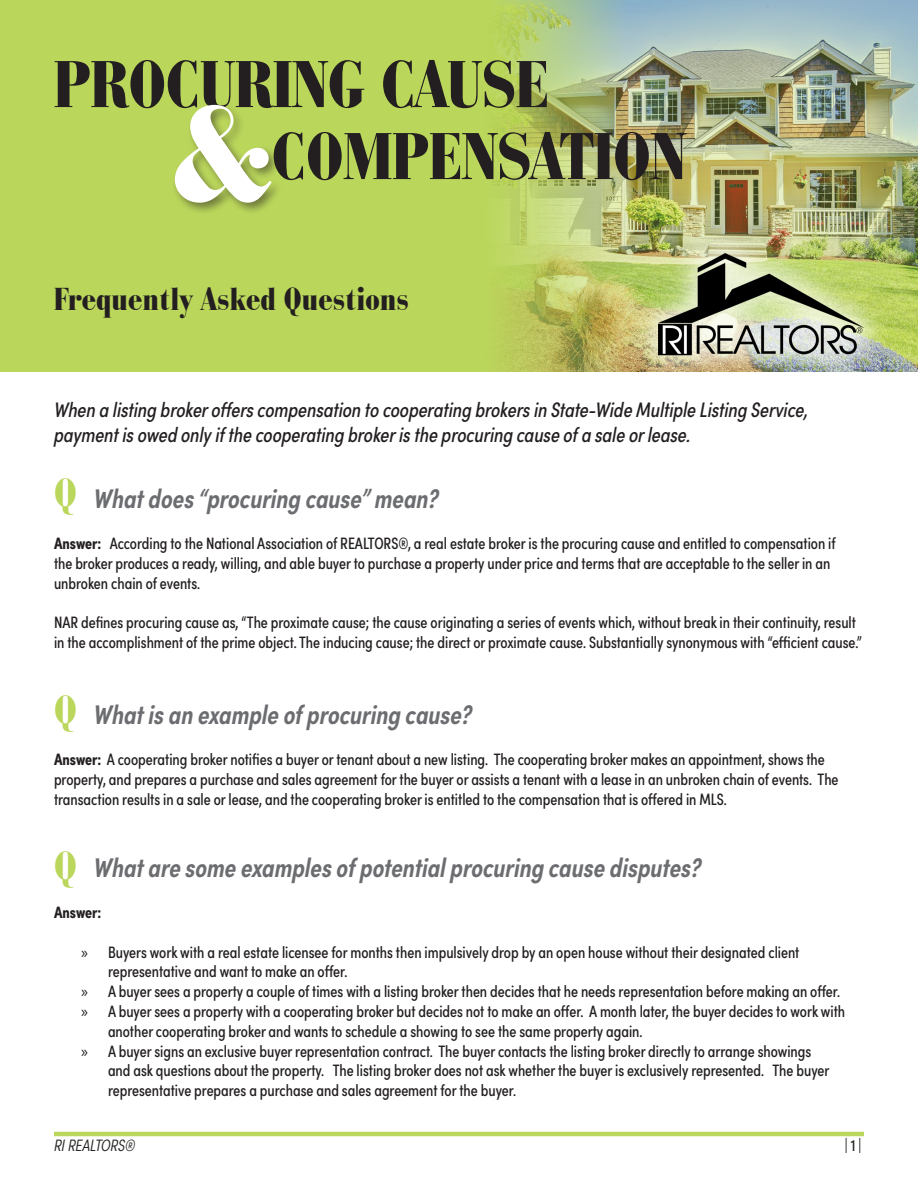
<style>
.page{position:relative;width:918px;height:1188px;background:#fff}
.page>*{position:absolute;margin:0;border:0;box-sizing:border-box;transform-origin:0 0}
.t1{font:900 condensed 148.5px "Bauer Bodoni BT";color:#fff}
.t2{font:900 condensed 69px "Bauer Bodoni BT";color:#231f20}
.Q{font:900 condensed 42px "Bauer Bodoni BT";color:#bbd75b}
.t3{font:900 condensed 33px "Bauer Bodoni BT";color:#231f20}
.question{font:italic 600 27px "Sofia Pro Condensed";color:#6c6d70}
.main_text{font:italic 21px/25.2px "Sofia Pro Condensed";color:#231f20}
.main_text-2{font:16.5px/19.8px "Sofia Pro Condensed";color:#231f20}
.t4{font:italic 300 16.5px "Sofia Pro Condensed";color:#231f20}
.main_text-3{font:700 16.5px "Sofia Pro Condensed";color:#231f20}
.s1{font-weight:700}
.s2{font-family:"Myriad Pro"}
</style>
<div class="page">
<hr style="left:54px;top:1132px;width:810px;height:4px;background:#bbd75b">
<div style="left:0;top:0;width:918px;height:372px;background:#bbd75b"></div>
<img style="left:495px;top:0;width:423px;height:372px">
<div style="left:172px;top:102px;width:112px;height:113px;background:#231f20;opacity:.5"></div>
<div style="left:627px;top:224px;width:266px;height:163px;background:#fff;opacity:.75"></div>
<img style="left:659px;top:254px;width:205px;height:102px">
<p class="t2" style="left:54px;top:41px;width:496px">PROCURING CAUSE</p>
<p class="t2" style="left:272px;top:113px;width:416px">COMPENSATION</p>
<p class="t1" style="left:172px;top:59px;width:103px">&amp;</p>
<p class="t3" style="left:54px;top:278px;width:357px">Frequently Asked Questions</p>
<p class="main_text" style="left:54px;top:396px;width:756px">When a listing broker offers compensation to cooperating brokers in State-Wide Multiple Listing Service, payment is owed only if the cooperating broker is the procuring cause of a sale or lease.</p>
<p class="Q" style="left:54px;top:467px;width:24px">Q</p>
<p class="question" style="left:94px;top:478px;width:347px">What does “procuring cause” mean?</p>
<p class="main_text-2" style="left:54px;top:532px;width:783px"><span class="s1">Answer:</span> According to the National Association of REALTORS®, a real estate broker is the procuring cause and entitled to compensation if the broker produces a ready, willing, and able buyer to purchase a property under price and terms that are acceptable to the seller in an unbroken chain of events.</p>
<p class="main_text-2" style="left:54px;top:612px;width:809px">NAR defines procuring cause as, “The proximate cause; the cause originating a series of events which, without break in their continuity, result in the accomplishment of the prime object. The inducing cause; the direct or proximate cause. Substantially synonymous with “efficient cause.”</p>
<p class="Q" style="left:54px;top:684px;width:24px">Q</p>
<p class="question" style="left:94px;top:694px;width:380px">What is an example of procuring cause?</p>
<p class="main_text-2" style="left:54px;top:748px;width:786px"><span class="s1">Answer:</span> A cooperating broker notifies a buyer or tenant about a new listing. The cooperating broker makes an appointment, shows the property, and prepares a purchase and sales agreement for the buyer or assists a tenant with a lease in an unbroken chain of events. The transaction results in a sale or lease, and the cooperating broker is entitled to the compensation that is offered in MLS.</p>
<p class="Q" style="left:54px;top:839px;width:24px">Q</p>
<p class="question" style="left:94px;top:847px;width:609px">What are some examples of potential procuring cause disputes?</p>
<p class="main_text-3" style="left:54px;top:900px;width:49px">Answer:</p>
<p class="main_text-2" style="left:108px;top:941px;width:693px;text-indent:-27px"><span class="s2">»</span> Buyers work with a real estate licensee for months then impulsively drop by an open house without their designated client representative and want to make an offer.</p>
<p class="main_text-2" style="left:81px;top:981px;width:761px"><span class="s2">»</span> A buyer sees a property a couple of times with a listing broker then decides that he needs representation before making an offer.</p>
<p class="main_text-2" style="left:108px;top:1000px;width:739px;text-indent:-27px"><span class="s2">»</span> A buyer sees a property with a cooperating broker but decides not to make an offer. A month later, the buyer decides to work with another cooperating broker and wants to schedule a showing to see the same property again.</p>
<p class="main_text-2" style="left:108px;top:1040px;width:723px;text-indent:-27px"><span class="s2">»</span> A buyer signs an exclusive buyer representation contract. The buyer contacts the listing broker directly to arrange showings and ask questions about the property. The listing broker does not ask whether the buyer is exclusively represented. The buyer representative prepares a purchase and sales agreement for the buyer.</p>
<p class="t4" style="left:54px;top:1133px;width:83px">RI REALTORS®</p>
<p class="main_text-2" style="left:845px;top:1134px;width:18px">| 1 |</p>
</div>
